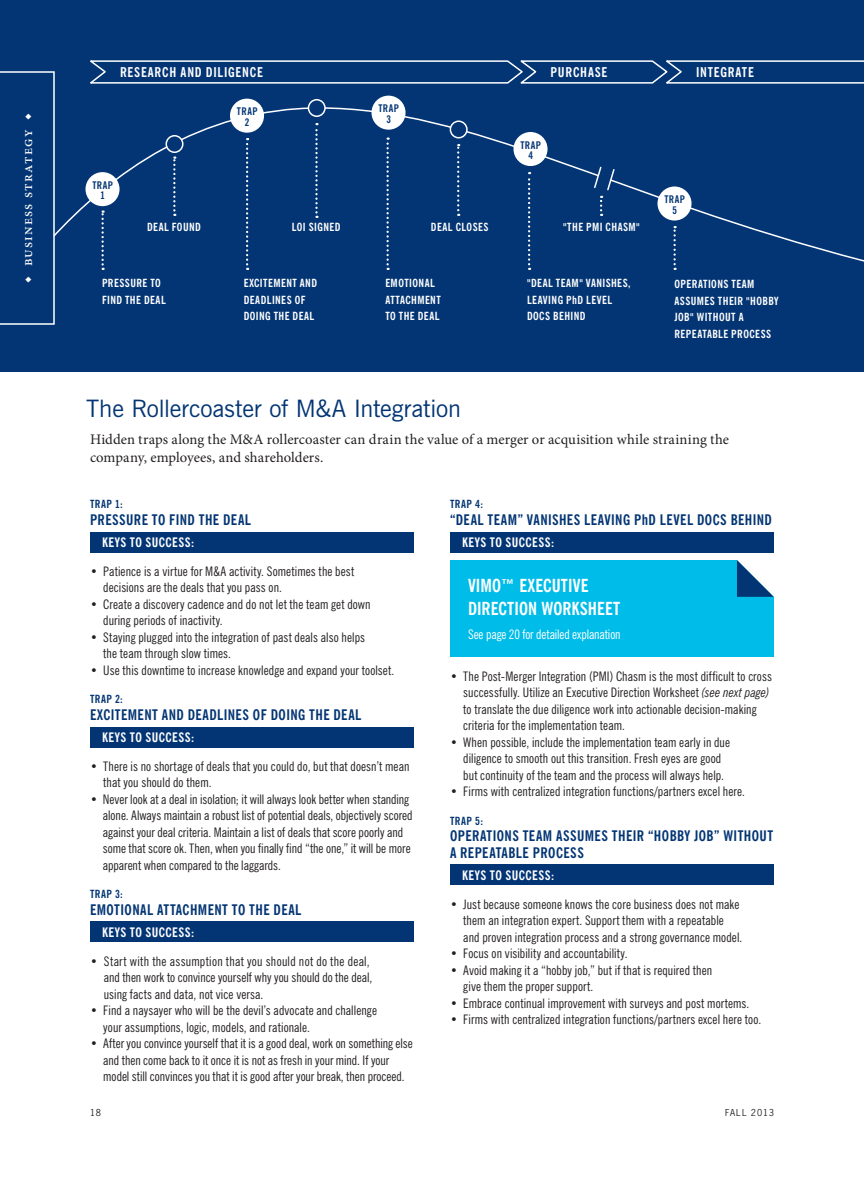
<style>
.page{position:relative;width:864px;height:1188px;background:#fff}
.page>*{position:absolute;margin:0;border:0;box-sizing:border-box;transform-origin:0 0}
.t1{font:24px "News Gothic BT";letter-spacing:-.005em;color:#033574}
.t2{font:700 condensed 18px/22.5px "News Gothic BT";letter-spacing:.005em;color:#fff}
.t3{font:700 condensed 14.7px/16.5px "News Gothic BT";letter-spacing:.03em;color:#033574}
.t4{font:14.7px/18px "Minion Pro";letter-spacing:.005em;color:#231f20}
.t5{font:500 14.7px "Minion Pro";letter-spacing:.08em;color:#fff}
.t6{font:700 condensed 13.5px "News Gothic BT";letter-spacing:.06em;color:#fff}
.t7{font:condensed 13.2px/16.5px "News Gothic BT";letter-spacing:.005em;color:#231f20}
.t8{font:700 condensed 13.2px "News Gothic BT";letter-spacing:.035em;color:#fff}
.t9{font:condensed 13.2px "News Gothic BT";letter-spacing:-.005em;color:#fff}
.t10{font:700 condensed 11.25px/16.5px "News Gothic BT";letter-spacing:.04em;color:#fff}
.t11{font:700 condensed 11.25px "News Gothic BT";letter-spacing:.045em;color:#033574}
.t12{font:700 condensed 10.5px/10.5px "News Gothic BT";letter-spacing:.045em;color:#033574;text-align:center}
.t13{font:9px "News Gothic Std";letter-spacing:.095em;color:#231f20}
.t14{font:9px "News Gothic Std";letter-spacing:.075em;color:#231f20}
.s1{font-weight:400}
.s2{font-style:italic}
</style>
<div class="page">
<div style="left:90px;top:727px;width:324px;height:21px;background:#033574"></div>
<div style="left:90px;top:921px;width:324px;height:21px;background:#033574"></div>
<div style="left:450px;top:864px;width:324px;height:21px;background:#033574"></div>
<div style="left:450px;top:532px;width:324px;height:21px;background:#033574"></div>
<div style="left:90px;top:532px;width:324px;height:21px;background:#033574"></div>
<div style="left:0;top:0;width:864px;height:372px;background:#033574"></div>
<svg style="left:55px;top:106px;width:809px;height:164px"></svg>
<div style="left:85px;top:172px;width:35px;height:34px;background:#fff;border-radius:50%"></div>
<div style="left:230px;top:99px;width:34px;height:34px;background:#fff;border-radius:50%"></div>
<div style="left:372px;top:96px;width:34px;height:34px;background:#fff;border-radius:50%"></div>
<div style="left:513px;top:132px;width:35px;height:34px;background:#fff;border-radius:50%"></div>
<div style="left:657px;top:186px;width:35px;height:35px;background:#fff;border-radius:50%"></div>
<div style="left:166px;top:136px;width:17px;height:16px;background:#033574;border-radius:50%"></div>
<div style="left:166px;top:135px;width:18px;height:18px;border:2px solid #fff;border-radius:50%"></div>
<div style="left:308px;top:100px;width:17px;height:16px;background:#033574;border-radius:50%"></div>
<div style="left:308px;top:99px;width:18px;height:18px;border:2px solid #fff;border-radius:50%"></div>
<div style="left:450px;top:121px;width:17px;height:17px;background:#033574;border-radius:50%"></div>
<div style="left:450px;top:120px;width:18px;height:18px;border:2px solid #fff;border-radius:50%"></div>
<svg style="left:593px;top:162px;width:23px;height:54px"></svg>
<svg style="left:90px;top:60px;width:774px;height:24px"></svg>
<div style="left:450px;top:560px;width:324px;height:97px;background:#00bce8"></div>
<svg style="left:737px;top:560px;width:37px;height:37px"></svg>
<svg style="left:0;top:71px;width:55px;height:254px"></svg>
<p class="t5" style="left:18px;top:283px;width:171px;rotate:-90deg"><span class="s1">◆</span> BUSINESS STRATEGY <span class="s1">◆</span></p>
<p class="t6" style="left:120px;top:64px;width:144px">RESEARCH AND DILIGENCE</p>
<p class="t6" style="left:550px;top:64px;width:58px">PURCHASE</p>
<p class="t12" style="left:92px;top:180px;width:22px">TRAP<br>1</p>
<p class="t12" style="left:237px;top:106px;width:22px">TRAP<br>2</p>
<p class="t12" style="left:378px;top:103px;width:22px">TRAP<br>3</p>
<p class="t12" style="left:520px;top:140px;width:22px">TRAP<br>4</p>
<p class="t10" style="left:147px;top:219px;width:55px">DEAL FOUND</p>
<p class="t10" style="left:292px;top:219px;width:50px">LOI SIGNED</p>
<p class="t10" style="left:431px;top:219px;width:59px">DEAL CLOSES</p>
<p class="t10" style="left:563px;top:219px;width:78px">"THE PMI CHASM"</p>
<p class="t6" style="left:696px;top:64px;width:59px">INTEGRATE</p>
<p class="t12" style="left:664px;top:194px;width:22px">TRAP<br>5</p>
<p class="t10" style="left:102px;top:275px;width:65px">PRESSURE TO<br>FIND THE DEAL</p>
<p class="t10" style="left:244px;top:275px;width:75px">EXCITEMENT AND<br>DEADLINES OF<br>DOING THE DEAL</p>
<p class="t10" style="left:385px;top:275px;width:57px">EMOTIONAL<br>ATTACHMENT<br>TO THE DEAL</p>
<p class="t10" style="left:527px;top:275px;width:105px">"DEAL TEAM" VANISHES,<br>LEAVING PhD LEVEL<br>DOCS BEHIND</p>
<p class="t10" style="left:674px;top:276px;width:106px">OPERATIONS TEAM<br>ASSUMES THEIR "HOBBY<br>JOB" WITHOUT A<br>REPEATABLE PROCESS</p>
<h1 class="t1" style="left:86px;top:393px;width:376px">The Rollercoaster of M&amp;A Integration</h1>
<p class="t4" style="left:90px;top:430px;width:641px">Hidden traps along the M&amp;A rollercoaster can drain the value of a merger or acquisition while straining the company, employees, and shareholders.</p>
<p class="t11" style="left:90px;top:497px;width:34px">TRAP 1:</p>
<p class="t3" style="left:90px;top:511px;width:163px">PRESSURE TO FIND THE DEAL</p>
<p class="t8" style="left:102px;top:534px;width:94px">KEYS TO SUCCESS:</p>
<p class="t7" style="left:103px;top:563px;width:252px;text-indent:-13px">• Patience is a virtue for M&amp;A activity. Sometimes the best decisions are the deals that you pass on.</p>
<p class="t7" style="left:103px;top:596px;width:269px;text-indent:-13px">• Create a discovery cadence and do not let the team get down during periods of inactivity.</p>
<p class="t7" style="left:103px;top:629px;width:263px;text-indent:-13px">• Staying plugged into the integration of past deals also helps the team through slow times.</p>
<p class="t7" style="left:90px;top:662px;width:306px">• Use this downtime to increase knowledge and expand your toolset.</p>
<p class="t11" style="left:90px;top:692px;width:34px">TRAP 2:</p>
<p class="t3" style="left:90px;top:706px;width:273px">EXCITEMENT AND DEADLINES OF DOING THE DEAL</p>
<p class="t8" style="left:102px;top:729px;width:94px">KEYS TO SUCCESS:</p>
<p class="t7" style="left:103px;top:758px;width:308px;text-indent:-13px">• There is no shortage of deals that you could do, but that doesn’t mean that you should do them.</p>
<p class="t7" style="left:103px;top:791px;width:311px;text-indent:-13px">• Never look at a deal in isolation; it will always look better when standing alone. Always maintain a robust list of potential deals, objectively scored against your deal criteria. Maintain a list of deals that score poorly and some that score ok. Then, when you finally find “the one,” it will be more apparent when compared to the laggards.</p>
<p class="t11" style="left:90px;top:887px;width:34px">TRAP 3:</p>
<p class="t3" style="left:90px;top:901px;width:213px">EMOTIONAL ATTACHMENT TO THE DEAL</p>
<p class="t8" style="left:102px;top:924px;width:94px">KEYS TO SUCCESS:</p>
<p class="t7" style="left:104px;top:953px;width:270px;text-indent:-14px">• Start with the assumption that you should not do the deal, and then work to convince yourself why you should do the deal, using facts and data, not vice versa.</p>
<p class="t7" style="left:103px;top:1002px;width:275px;text-indent:-13px">• Find a naysayer who will be the devil’s advocate and challenge your assumptions, logic, models, and rationale.</p>
<p class="t7" style="left:103px;top:1035px;width:311px;text-indent:-13px">• After you convince yourself that it is a good deal, work on something else and then come back to it once it is not as fresh in your mind. If your model still convinces you that it is good after your break, then proceed.</p>
<p class="t11" style="left:450px;top:497px;width:35px">TRAP 4:</p>
<p class="t3" style="left:450px;top:511px;width:323px">“DEAL TEAM” VANISHES LEAVING PhD LEVEL DOCS BEHIND</p>
<p class="t8" style="left:462px;top:534px;width:94px">KEYS TO SUCCESS:</p>
<h2 class="t2" style="left:468px;top:574px;width:154px">VIMO™ EXECUTIVE<br>DIRECTION WORKSHEET</h2>
<p class="t9" style="left:468px;top:626px;width:154px">See page 20 for detailed explanation</p>
<p class="t7" style="left:463px;top:668px;width:310px;text-indent:-13px">• The Post-Merger Integration (PMI) Chasm is the most difficult to cross successfully. Utilize an Executive Direction Worksheet <span class="s2">(see next page) </span>to translate the due diligence work into actionable decision-making criteria for the implementation team.</p>
<p class="t7" style="left:450px;top:734px;width:282px;text-align:center">• When possible, include the implementation team early in due diligence to smooth out this transition. Fresh eyes are good<br>but continuity of the team and the process will always help.</p>
<p class="t7" style="left:450px;top:783px;width:297px">• Firms with centralized integration functions/partners excel here.</p>
<p class="t11" style="left:450px;top:814px;width:35px">TRAP 5:</p>
<p class="t3" style="left:450px;top:827px;width:325px">OPERATIONS TEAM ASSUMES THEIR “HOBBY JOB” WITHOUT<br>A REPEATABLE PROCESS</p>
<p class="t8" style="left:462px;top:867px;width:94px">KEYS TO SUCCESS:</p>
<p class="t7" style="left:463px;top:896px;width:281px;text-indent:-13px">• Just because someone knows the core business does not make them an integration expert. Support them with a repeatable and proven integration process and a strong governance model.</p>
<p class="t7" style="left:450px;top:945px;width:179px">• Focus on visibility and accountability.</p>
<p class="t7" style="left:463px;top:962px;width:250px;text-indent:-13px">• Avoid making it a “hobby job,” but if that is required then give them the proper support.</p>
<p class="t7" style="left:450px;top:995px;width:301px">• Embrace continual improvement with surveys and post mortems.</p>
<p class="t7" style="left:450px;top:1011px;width:313px">• Firms with centralized integration functions/partners excel here too.</p>
<p class="t14" style="left:90px;top:1107px;width:13px">18</p>
<p class="t13" style="left:725px;top:1107px;width:50px">FALL 2013</p>
</div>
